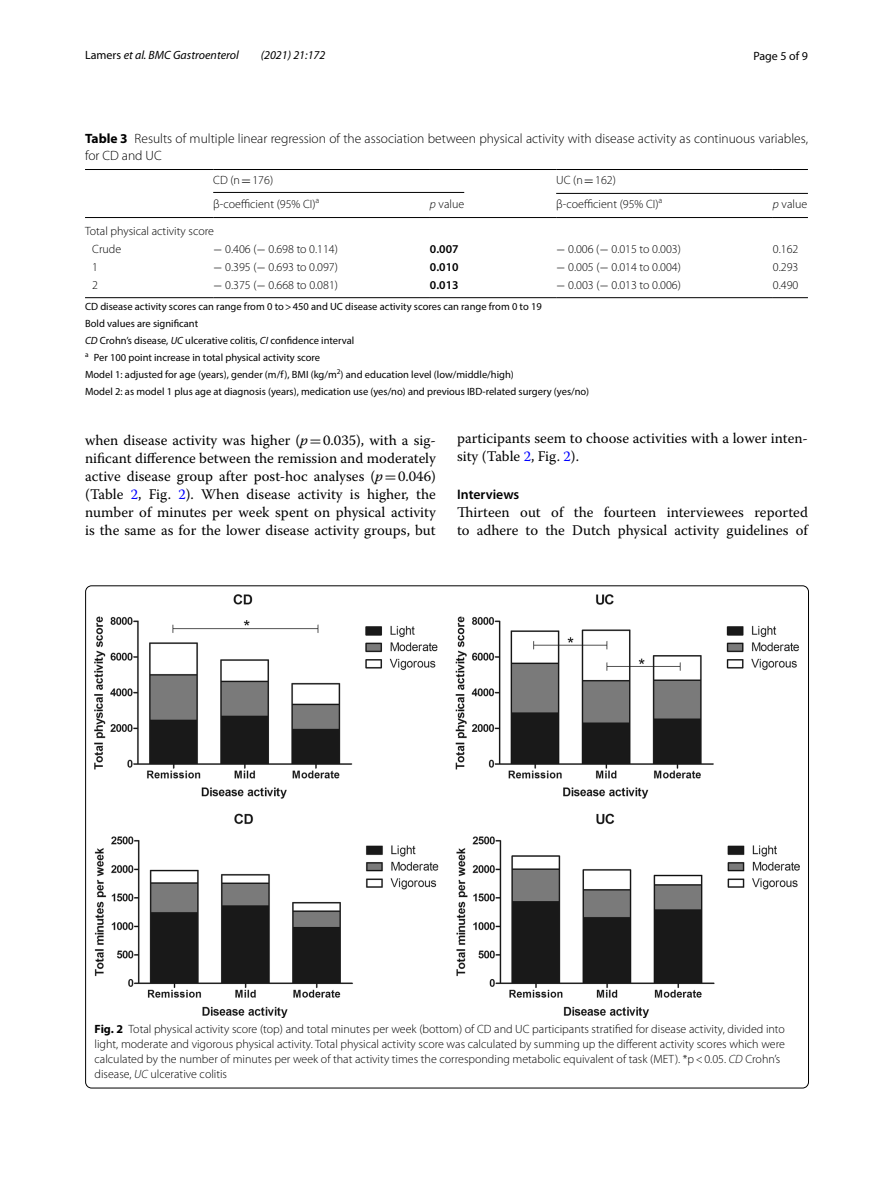
<style>
.page{position:relative;width:893px;height:1187px;background:#fff}
.page>*{position:absolute;margin:0;border:0;box-sizing:border-box;transform-origin:0 0}
.t1{font:14.7px/18px "Warnock Pro";color:#000}
.t2{font:600 13.8px "Myriad Pro";color:#000}
.t3{font:300 13.5px/16.5px "Myriad Pro";color:#000}
.t4{font:300 12px/15px "Myriad Pro";color:#000}
.t5{font:italic 12px "Myriad Pro";color:#000}
.t6{font:600 12px "Myriad Pro";color:#000}
.t7{font:12px "Myriad Pro";color:#000}
.t8{font:10.5px/17px "Myriad Pro";color:#000}
.s1{font-style:normal}
.s2{font-weight:700}
.s3{font-family:"MTSY";font-weight:400}
.s4{font-style:italic}
.s5{font-family:"MTSY"}
.s6{color:#00f}
</style>
<div class="page">
<hr style="left:85px;top:169px;width:128px;height:1px;background:#000">
<hr style="left:85px;top:217px;width:128px;height:1px;background:#000">
<hr style="left:213px;top:169px;width:217px;height:1px;background:#000">
<hr style="left:430px;top:169px;width:126px;height:1px;background:#000">
<hr style="left:556px;top:169px;width:217px;height:1px;background:#000">
<hr style="left:773px;top:169px;width:35px;height:1px;background:#000">
<hr style="left:213px;top:217px;width:217px;height:1px;background:#000">
<hr style="left:430px;top:217px;width:126px;height:1px;background:#000">
<hr style="left:556px;top:217px;width:217px;height:1px;background:#000">
<hr style="left:773px;top:217px;width:35px;height:1px;background:#000">
<hr style="left:85px;top:297px;width:128px;height:1px;background:#000">
<hr style="left:213px;top:297px;width:217px;height:1px;background:#000">
<hr style="left:430px;top:297px;width:126px;height:1px;background:#000">
<hr style="left:556px;top:297px;width:217px;height:1px;background:#000">
<hr style="left:773px;top:297px;width:35px;height:1px;background:#000">
<hr style="left:213px;top:192px;width:251px;height:1px;background:#000">
<hr style="left:556px;top:193px;width:252px;height:1px;background:#000">
<img style="left:94px;top:594px;width:706px;height:423px">
<p class="t5" style="left:85px;top:48px;width:155px"><span class="s1">Lamers</span> et al. BMC Gastroenterol</p>
<p class="t5" style="left:261px;top:48px;width:66px">(2021) 21:172</p>
<p class="t7" style="left:753px;top:48px;width:56px">Page 5 of 9</p>
<p class="t3" style="left:85px;top:130px;width:724px"><span class="s2">Table 3</span> Results of multiple linear regression of the association between physical activity with disease activity as continuous variables, for CD and UC</p>
<p class="t4" style="left:213px;top:173px;width:61px">CD (n<span class="s3">=</span>176)</p>
<p class="t4" style="left:556px;top:173px;width:61px">UC (n<span class="s3">=</span>162)</p>
<p class="t4" style="left:213px;top:196px;width:108px">β-coefficient (95% CI)<sup>a</sup></p>
<p class="t4" style="left:430px;top:196px;width:36px"><span class="s4">p</span> value</p>
<p class="t4" style="left:556px;top:196px;width:108px">β-coefficient (95% CI)<sup>a</sup></p>
<p class="t4" style="left:773px;top:196px;width:36px"><span class="s4">p</span> value</p>
<p class="t4" style="left:92px;top:222px;width:123px;line-height:18.1px;text-indent:-7px">Total physical activity score<br>Crude</p>
<p class="t4" style="left:213px;top:241px;width:126px"><span class="s3">−</span> 0.406 (<span class="s3">−</span> 0.698 to 0.114)</p>
<p class="t6" style="left:430px;top:241px;width:30px">0.007</p>
<p class="t4" style="left:556px;top:241px;width:126px"><span class="s3">−</span> 0.006 (<span class="s3">−</span> 0.015 to 0.003)</p>
<p class="t4" style="left:773px;top:241px;width:27px">0.162</p>
<p class="t4" style="left:92px;top:259px;width:7px">1</p>
<p class="t4" style="left:213px;top:259px;width:126px"><span class="s3">−</span> 0.395 (<span class="s3">−</span> 0.693 to 0.097)</p>
<p class="t6" style="left:430px;top:259px;width:30px">0.010</p>
<p class="t4" style="left:556px;top:259px;width:126px"><span class="s3">−</span> 0.005 (<span class="s3">−</span> 0.014 to 0.004)</p>
<p class="t4" style="left:773px;top:259px;width:27px">0.293</p>
<p class="t4" style="left:92px;top:278px;width:7px">2</p>
<p class="t4" style="left:213px;top:278px;width:126px"><span class="s3">−</span> 0.375 (<span class="s3">−</span> 0.668 to 0.081)</p>
<p class="t6" style="left:430px;top:277px;width:30px">0.013</p>
<p class="t4" style="left:556px;top:278px;width:126px"><span class="s3">−</span> 0.003 (<span class="s3">−</span> 0.013 to 0.006)</p>
<p class="t4" style="left:773px;top:278px;width:27px">0.490</p>
<p class="t8" style="left:85px;top:298px;width:506px">CD disease activity scores can range from 0 to&gt;450 and UC disease activity scores can range from 0 to 19<br>Bold values are significant<br><span class="s4">CD</span> Crohn’s disease, <span class="s4">UC</span> ulcerative colitis, <span class="s4">CI</span> confidence interval<br><sup>a</sup> Per 100 point increase in total physical activity score<br>Model 1: adjusted for age (years), gender (m/f), BMI (kg/m<sup>2</sup>) and education level (low/middle/high)<br>Model 2: as model 1 plus age at diagnosis (years), medication use (yes/no) and previous IBD-related surgery (yes/no)</p>
<p class="t1" style="left:85px;top:430px;width:352px;text-align:justify">when disease activity was higher (<span class="s4">p</span><span class="s5">=</span>0.035), with a sig&shy;nificant difference between the remission and moderately active disease group after post-hoc analyses (<span class="s4">p</span><span class="s5">=</span>0.046) (Table <span class="s6">2</span>, Fig. <span class="s6">2</span>). When disease activity is higher, the number of minutes per week spent on physical activity is the same as for the lower disease activity groups, but</p>
<p class="t1" style="left:457px;top:428px;width:352px">participants seem to choose activities with a lower inten&shy;sity (Table <span class="s6">2</span>, Fig. <span class="s6">2</span>).</p>
<p class="t2" style="left:457px;top:485px;width:64px">Interviews</p>
<p class="t1" style="left:457px;top:502px;width:352px">Thirteen out of the fourteen interviewees reported to adhere to the Dutch physical activity guidelines of</p>
<p class="t4" style="left:95px;top:1021px;width:692px"><span class="s2">Fig. 2</span> Total physical activity score (top) and total minutes per week (bottom) of CD and UC participants stratified for disease activity, divided into light, moderate and vigorous physical activity. Total physical activity score was calculated by summing up the different activity scores which were calculated by the number of minutes per week of that activity times the corresponding metabolic equivalent of task (MET). *p&lt;0.05. <span class="s4">CD</span> Crohn’s disease, <span class="s4">UC</span> ulcerative colitis</p>
</div>
